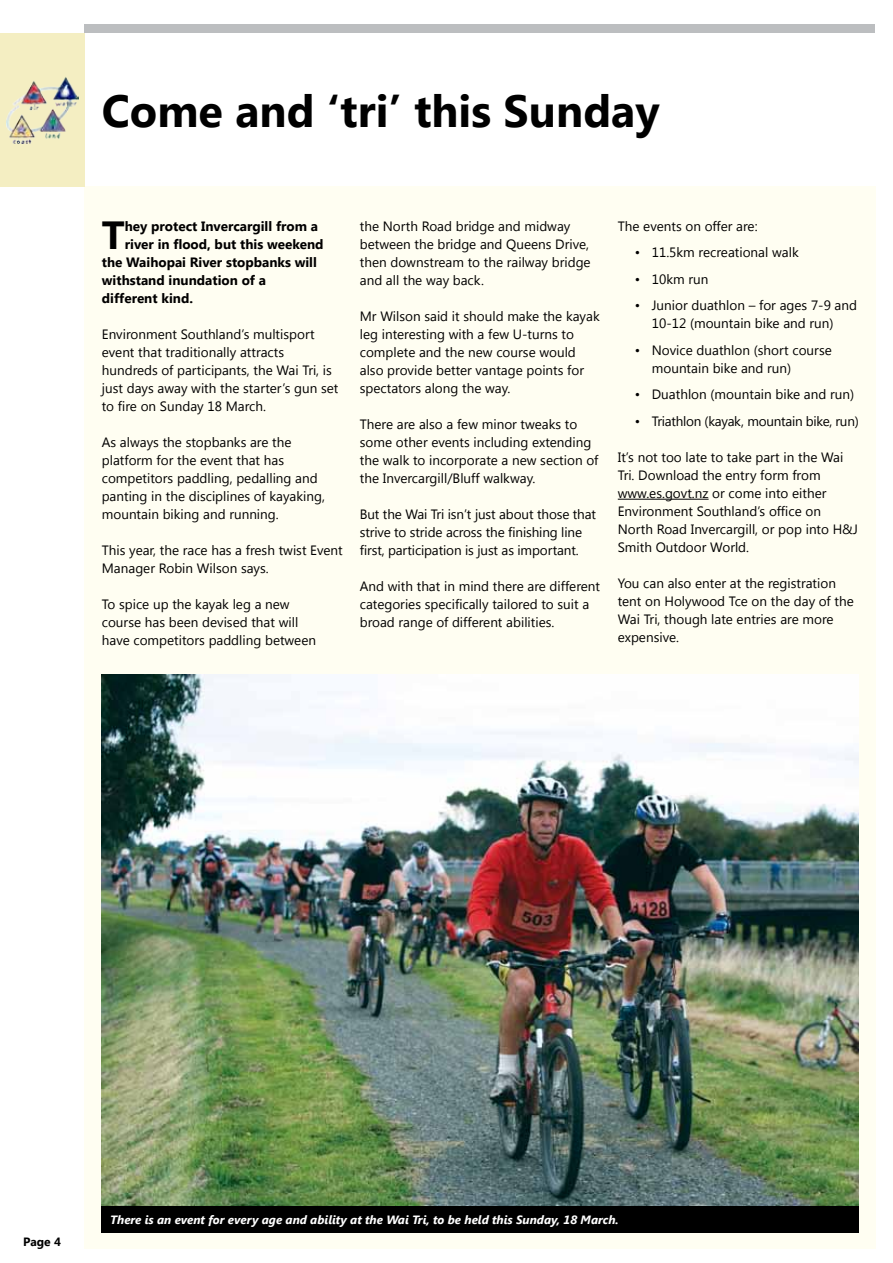
<style>
.page{position:relative;width:893px;height:1263px;background:#fff}
.page>*{position:absolute;margin:0;border:0;box-sizing:border-box;transform-origin:0 0}
.t1{font:700 45px "Segoe UI";color:#000}
.t2{font:700 39.15px "Segoe UI";color:#000}
.t3{font:13.5px/18px "Segoe UI";color:#000}
.t4{font:700 13.5px "Segoe UI";color:#000}
.t5{font:13.5px "Segoe UI";letter-spacing:-.02em;color:#000}
.t6{font:italic 700 12px "Segoe UI";color:#fff}
.t7{font:700 12px "Segoe UI";color:#000}
</style>
<div class="page">
<div style="left:85px;top:24px;width:790px;height:9px;background:#bcbec0"></div>
<div style="left:85px;top:187px;width:791px;height:1062px;background:#fffef2"></div>
<div style="left:0;top:33px;width:85px;height:154px;background:#f4eec2"></div>
<img style="left:6px;top:77px;width:72px;height:66px">
<hr style="left:618px;top:499px;width:91px;height:1px;background:#000">
<img style="left:102px;top:675px;width:757px;height:531px">
<div style="left:102px;top:1206px;width:757px;height:27px;background:#000"></div>
<h1 class="t1" style="left:102px;top:79px;width:559px">Come and ‘tri’ this Sunday</h1>
<h2 class="t2" style="left:102px;top:207px;width:24px">T</h2>
<p class="t4" style="left:125px;top:217px;width:195px">hey protect Invercargill from a</p>
<p class="t4" style="left:125px;top:235px;width:200px">river in flood, but this weekend</p>
<p class="t4" style="left:102px;top:253px;width:217px">the Waihopai River stopbanks will</p>
<p class="t4" style="left:102px;top:270px;width:166px">withstand inundation of a</p>
<p class="t4" style="left:102px;top:288px;width:93px">different kind.</p>
<p class="t3" style="left:102px;top:325px;width:238px">Environment Southland’s multisport event that traditionally attracts hundreds of participants, the Wai Tri, is just days away with the starter’s gun set to fire on Sunday 18 March.</p>
<p class="t3" style="left:102px;top:433px;width:225px">As always the stopbanks are the platform for the event that has competitors paddling, pedalling and panting in the disciplines of kayaking, mountain biking and running.</p>
<p class="t3" style="left:102px;top:541px;width:242px">This year, the race has a fresh twist Event<br>Manager Robin Wilson says.</p>
<p class="t3" style="left:102px;top:595px;width:216px">To spice up the kayak leg a new course has been devised that will have competitors paddling between</p>
<p class="t3" style="left:360px;top:216px;width:232px">the North Road bridge and midway between the bridge and Queens Drive, then downstream to the railway bridge and all the way back.</p>
<p class="t3" style="left:360px;top:306px;width:241px">Mr Wilson said it should make the kayak leg interesting with a few U-turns to complete and the new course would also provide better vantage points for spectators along the way.</p>
<p class="t3" style="left:360px;top:414px;width:240px">There are also a few minor tweaks to some other events including extending the walk to incorporate a new section of the Invercargill/Bluff walkway.</p>
<p class="t3" style="left:360px;top:504px;width:238px">But the Wai Tri isn’t just about those that strive to stride across the finishing line first, participation is just as important.</p>
<p class="t3" style="left:360px;top:576px;width:242px">And with that in mind there are different categories specifically tailored to suit a broad range of different abilities.</p>
<p class="t3" style="left:618px;top:217px;width:141px">The events on offer are:</p>
<p class="t3" style="left:635px;top:243px;width:165px">• 11.5km recreational walk</p>
<p class="t3" style="left:635px;top:270px;width:75px">• 10km run</p>
<p class="t3" style="left:635px;top:296px;width:224px;text-align:center">• Junior duathlon – for ages 7-9 and<br>10-12 (mountain bike and run)</p>
<p class="t3" style="left:652px;top:341px;width:181px;text-indent:-17px">• Novice duathlon (short course mountain bike and run)</p>
<p class="t3" style="left:635px;top:385px;width:221px">• Duathlon (mountain bike and run)</p>
<p class="t5" style="left:635px;top:412px;width:225px">• Triathlon (kayak, mountain bike, run)</p>
<p class="t3" style="left:618px;top:448px;width:242px">It’s not too late to take part in the Wai Tri. Download the entry form from www.es.govt.nz or come into either Environment Southland’s office on North Road Invercargill, or pop into H&amp;J Smith Outdoor World.</p>
<p class="t3" style="left:618px;top:574px;width:237px">You can also enter at the registration tent on Holywood Tce on the day of the<br>Wai Tri, though late entries are more expensive.</p>
<p class="t7" style="left:23px;top:1233px;width:39px">Page 4</p>
<p class="t6" style="left:110px;top:1211px;width:510px">There is an event for every age and ability at the Wai Tri, to be held this Sunday, 18 March.</p>
</div>
